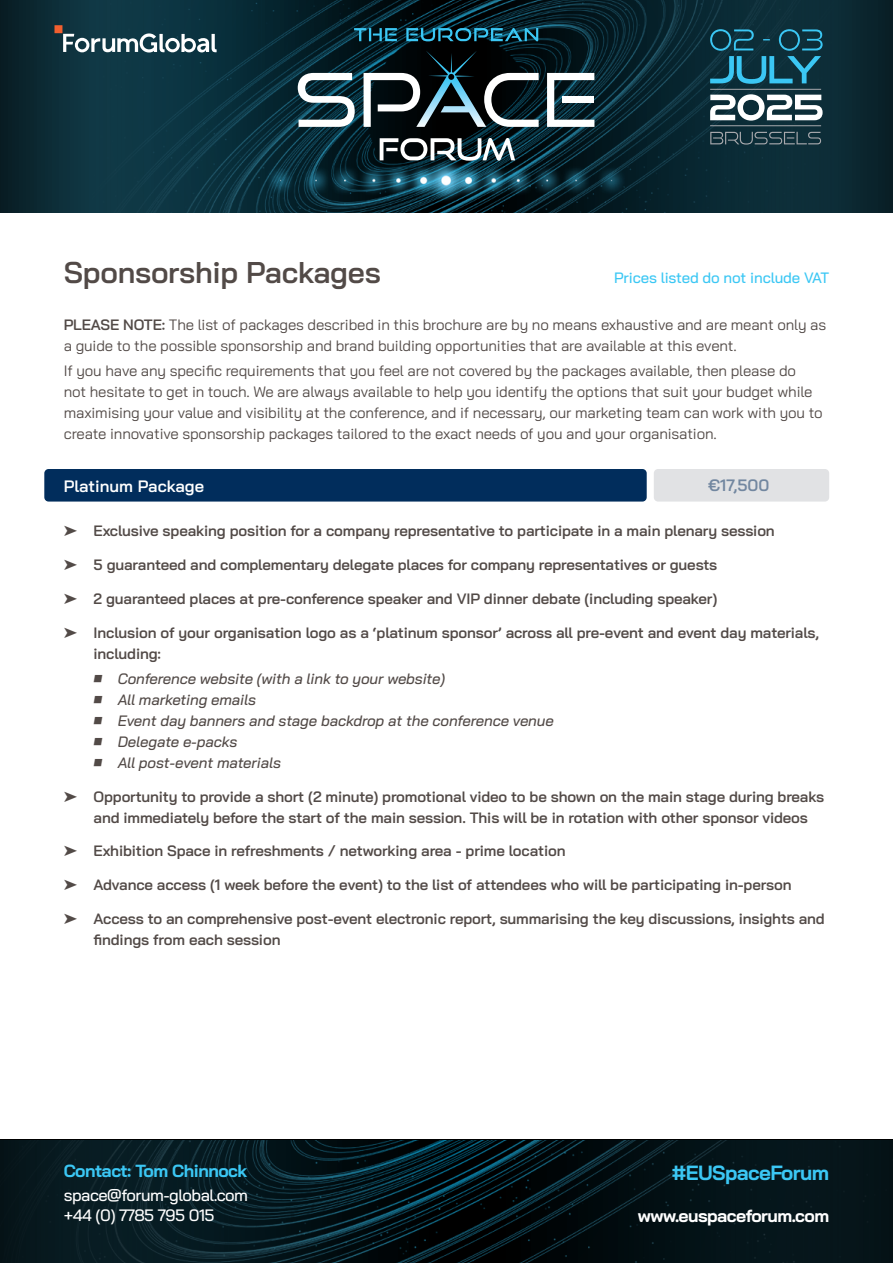
<style>
.page{position:relative;width:893px;height:1263px;background:#fff}
.page>*{position:absolute;margin:0;border:0;box-sizing:border-box;transform-origin:0 0}
.t1{font:600 30px "Bai Jamjuree";letter-spacing:-.01em;color:#524a47}
.t2{font:700 20.55px "Bai Jamjuree";letter-spacing:-.03em;color:#3bc7f4}
.t3{font:700 17.55px "Bai Jamjuree";letter-spacing:-.03em;color:#fff}
.t4{font:700 17.55px "Bai Jamjuree";letter-spacing:-.03em;color:#3bc7f4}
.t5{font:500 16.5px/19.8px "Bai Jamjuree";letter-spacing:-.03em;color:#fff}
.t6{font:600 16.5px "Bai Jamjuree";color:#fff}
.t7{font:600 16.5px "Bai Jamjuree";color:#7287a0}
.t8{font:600 15px/21px "Bai Jamjuree";letter-spacing:-.01em;color:#524a47}
.t9{font:15px/21px "Bai Jamjuree";letter-spacing:-.01em;color:#524a47}
.t10{font:italic 500 15px "Bai Jamjuree";letter-spacing:-.01em;color:#524a47}
.t11{font:500 15px "Bai Jamjuree";letter-spacing:-.01em;color:#3bc7f4}
.s1{font-weight:600}
</style>
<div class="page">
<img style="left:0;top:0;width:893px;height:213px">
<svg style="left:98px;top:0;width:696px;height:213px;background:#092a35"></svg>
<img style="left:251px;top:157px;width:390px;height:47px">
<svg style="left:298px;top:73px;width:57px;height:54px"></svg>
<svg style="left:364px;top:50px;width:175px;height:77px;background:#323e43"></svg>
<svg style="left:547px;top:73px;width:47px;height:54px"></svg>
<div style="left:562px;top:96px;width:31px;height:7px;background:#fff"></div>
<svg style="left:380px;top:138px;width:135px;height:23px"></svg>
<svg style="left:354px;top:28px;width:184px;height:13px;background:#17596e"></svg>
<div style="left:0;top:1140px;width:893px;height:123px;background:#06161b"></div>
<svg style="left:102px;top:1140px;width:695px;height:123px;background:#05181e"></svg>
<hr style="left:710px;top:89px;width:111px;height:1px;background:#a8a9ad">
<hr style="left:710px;top:125px;width:111px;height:1px;background:#a8a9ad">
<svg style="left:710px;top:132px;width:111px;height:13px"></svg>
<svg style="left:710px;top:94px;width:113px;height:27px"></svg>
<svg style="left:710px;top:29px;width:113px;height:55px;background:#175265"></svg>
<div style="left:54px;top:25px;width:8px;height:8px;background:#f15f2f"></div>
<svg style="left:63px;top:33px;width:154px;height:20px"></svg>
<div style="left:44px;top:469px;width:603px;height:33px;background:#012d5c;border-radius:4px"></div>
<div style="left:654px;top:469px;width:175px;height:33px;background:#e1e2e4;border-radius:4px"></div>
<h1 class="t1" style="left:64px;top:255px;width:319px">Sponsorship Packages</h1>
<p class="t9" style="left:64px;top:314px;width:764px"><span class="s1">PLEASE NOTE:</span> The list of packages described in this brochure are by no means exhaustive and are meant only as a guide to the possible sponsorship and brand building opportunities that are available at this event.</p>
<p class="t9" style="left:64px;top:360px;width:760px">If you have any specific requirements that you feel are not covered by the packages available, then please do<br>not hesitate to get in touch. We are always available to help you identify the options that suit your budget while maximising your value and visibility at the conference, and if necessary, our marketing team can work with you to create innovative sponsorship packages tailored to the exact needs of you and your organisation.</p>
<p class="t11" style="left:614px;top:269px;width:217px">Prices listed do not include VAT</p>
<p class="t6" style="left:64px;top:476px;width:142px">Platinum Package</p>
<p class="t7" style="left:708px;top:476px;width:63px">€17,500</p>
<p class="t8" style="left:64px;top:521px;width:713px">➤ Exclusive speaking position for a company representative to participate in a main plenary session</p>
<p class="t8" style="left:64px;top:554px;width:655px">➤ 5 guaranteed and complementary delegate places for company representatives or guests</p>
<p class="t8" style="left:64px;top:588px;width:655px">➤ 2 guaranteed places at pre-conference speaker and VIP dinner debate (including speaker)</p>
<p class="t8" style="left:94px;top:622px;width:727px;text-indent:-30px">➤ Inclusion of your organisation logo as a ‘platinum sponsor’ across all pre-event and event day materials, including:</p>
<p class="t10" style="left:94px;top:670px;width:353px">■ Conference website (with a link to your website)</p>
<p class="t10" style="left:94px;top:691px;width:164px">■ All marketing emails</p>
<p class="t10" style="left:94px;top:712px;width:462px">■ Event day banners and stage backdrop at the conference venue</p>
<p class="t10" style="left:94px;top:733px;width:145px">■ Delegate e-packs</p>
<p class="t10" style="left:94px;top:754px;width:189px">■ All post-event materials</p>
<p class="t8" style="left:94px;top:786px;width:732px;text-indent:-30px">➤ Opportunity to provide a short (2 minute) promotional video to be shown on the main stage during breaks and immediately before the start of the main session. This will be in rotation with other sponsor videos</p>
<p class="t8" style="left:64px;top:841px;width:503px">➤ Exhibition Space in refreshments / networking area - prime location</p>
<p class="t8" style="left:64px;top:874px;width:729px">➤ Advance access (1 week before the event) to the list of attendees who will be participating in-person</p>
<p class="t8" style="left:94px;top:908px;width:733px;text-indent:-30px">➤ Access to an comprehensive post-event electronic report, summarising the key discussions, insights and findings from each session</p>
<p class="t4" style="left:64px;top:1160px;width:185px">Contact: Tom Chinnock</p>
<p class="t5" style="left:64px;top:1185px;width:186px">space@forum-global.com +44 (0) 7785 795 015</p>
<h2 class="t2" style="left:672px;top:1161px;width:159px">#EUSpaceForum</h2>
<p class="t3" style="left:638px;top:1205px;width:193px">www.euspaceforum.com</p>
</div>
